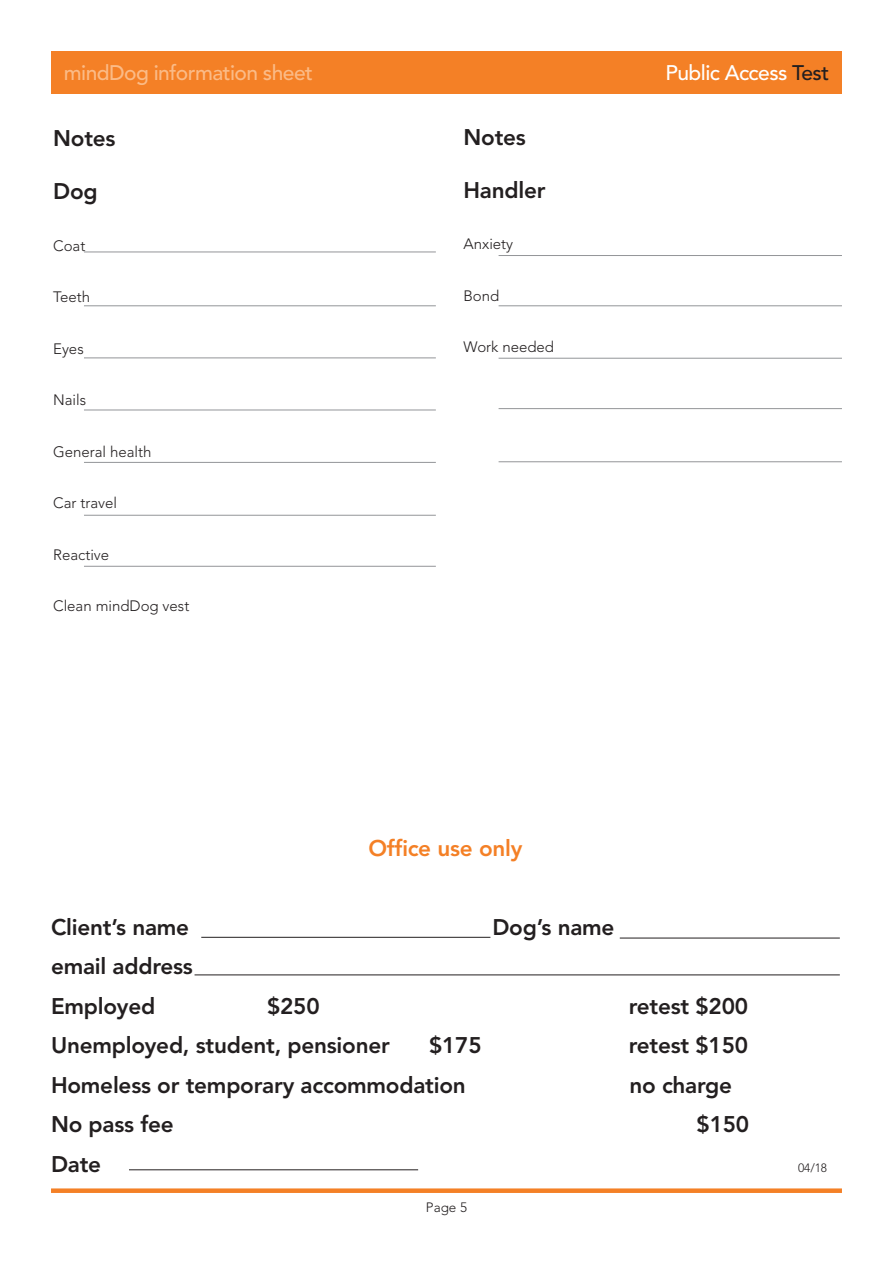
<style>
.page{position:relative;width:893px;height:1263px;background:#fff}
.page>*{position:absolute;margin:0;border:0;box-sizing:border-box;transform-origin:0 0}
.Body{font:800 22.5px "Avenir";letter-spacing:-.01em;color:#231f20}
.t1{font:800 22.5px "Avenir";letter-spacing:-.01em;color:#f48026}
.t2{font:500 21px "Avenir";letter-spacing:-.025em;color:#fbbb87}
.t3{font:500 21px "Avenir";letter-spacing:-.025em;color:#fff}
.Body-2{font:300 15px "Avenir";color:#231f20}
.t4{font:300 13.5px "Avenir";color:#231f20}
.t5{font:300 12px "Avenir";color:#231f20}
.s1{color:#231f20}
</style>
<div class="page">
<div style="left:51px;top:51px;width:791px;height:43px;background:#f48026"></div>
<hr style="left:84px;top:252px;width:352px;height:1px;background:#939598">
<hr style="left:84px;top:515px;width:352px;height:1px;background:#939598">
<hr style="left:84px;top:462px;width:352px;height:1px;background:#939598">
<hr style="left:84px;top:410px;width:352px;height:1px;background:#939598">
<hr style="left:84px;top:357px;width:352px;height:1px;background:#939598">
<hr style="left:84px;top:305px;width:352px;height:1px;background:#939598">
<hr style="left:499px;top:305px;width:343px;height:1px;background:#939598">
<hr style="left:499px;top:255px;width:343px;height:1px;background:#939598">
<hr style="left:84px;top:566px;width:352px;height:1px;background:#939598">
<hr style="left:499px;top:461px;width:343px;height:1px;background:#939598">
<hr style="left:499px;top:408px;width:343px;height:1px;background:#939598">
<hr style="left:499px;top:358px;width:343px;height:1px;background:#939598">
<hr style="left:201px;top:937px;width:289px;height:1px;background:#231f20">
<hr style="left:620px;top:938px;width:220px;height:1px;background:#231f20">
<hr style="left:195px;top:974px;width:645px;height:1px;background:#231f20">
<hr style="left:129px;top:1169px;width:289px;height:1px;background:#231f20">
<div style="left:51px;top:1188px;width:791px;height:5px;background:#f48026"></div>
<p class="t2" style="left:64px;top:61px;width:251px">mindDog information sheet</p>
<p class="t3" style="left:665px;top:61px;width:165px">Public Access <span class="s1">Test</span></p>
<p class="Body" style="left:53px;top:125px;width:64px">Notes</p>
<p class="Body" style="left:53px;top:178px;width:46px">Dog</p>
<p class="Body-2" style="left:53px;top:237px;width:34px">Coat</p>
<p class="Body-2" style="left:53px;top:288px;width:38px">Teeth</p>
<p class="Body-2" style="left:53px;top:340px;width:32px">Eyes</p>
<p class="Body-2" style="left:53px;top:391px;width:35px">Nails</p>
<p class="Body-2" style="left:53px;top:443px;width:100px">General health</p>
<p class="Body-2" style="left:53px;top:494px;width:65px">Car travel</p>
<p class="Body-2" style="left:53px;top:546px;width:58px">Reactive</p>
<p class="Body-2" style="left:53px;top:597px;width:138px">Clean mindDog vest</p>
<p class="Body" style="left:463px;top:124px;width:64px">Notes</p>
<p class="Body" style="left:463px;top:177px;width:84px">Handler</p>
<p class="Body-2" style="left:463px;top:235px;width:51px">Anxiety</p>
<p class="Body-2" style="left:463px;top:287px;width:37px">Bond</p>
<p class="Body-2" style="left:463px;top:338px;width:92px">Work needed</p>
<p class="t1" style="left:368px;top:835px;width:156px">Office use only</p>
<p class="Body" style="left:51px;top:914px;width:140px">Client’s name</p>
<p class="Body" style="left:492px;top:914px;width:124px">Dog’s name</p>
<p class="Body" style="left:51px;top:953px;width:143px">email address</p>
<p class="Body" style="left:51px;top:993px;width:106px">Employed</p>
<p class="Body" style="left:267px;top:993px;width:54px">$250</p>
<p class="Body" style="left:629px;top:993px;width:121px">retest $200</p>
<p class="Body" style="left:51px;top:1032px;width:340px">Unemployed, student, pensioner</p>
<p class="Body" style="left:429px;top:1032px;width:54px">$175</p>
<p class="Body" style="left:629px;top:1032px;width:121px">retest $150</p>
<p class="Body" style="left:51px;top:1072px;width:416px">Homeless or temporary accommodation</p>
<p class="Body" style="left:629px;top:1072px;width:104px">no charge</p>
<p class="Body" style="left:51px;top:1111px;width:124px">No pass fee</p>
<p class="Body" style="left:697px;top:1111px;width:54px">$150</p>
<p class="Body" style="left:51px;top:1151px;width:52px">Date</p>
<p class="t5" style="left:798px;top:1161px;width:30px">04/18</p>
<p class="t4" style="left:426px;top:1199px;width:43px">Page 5</p>
</div>
